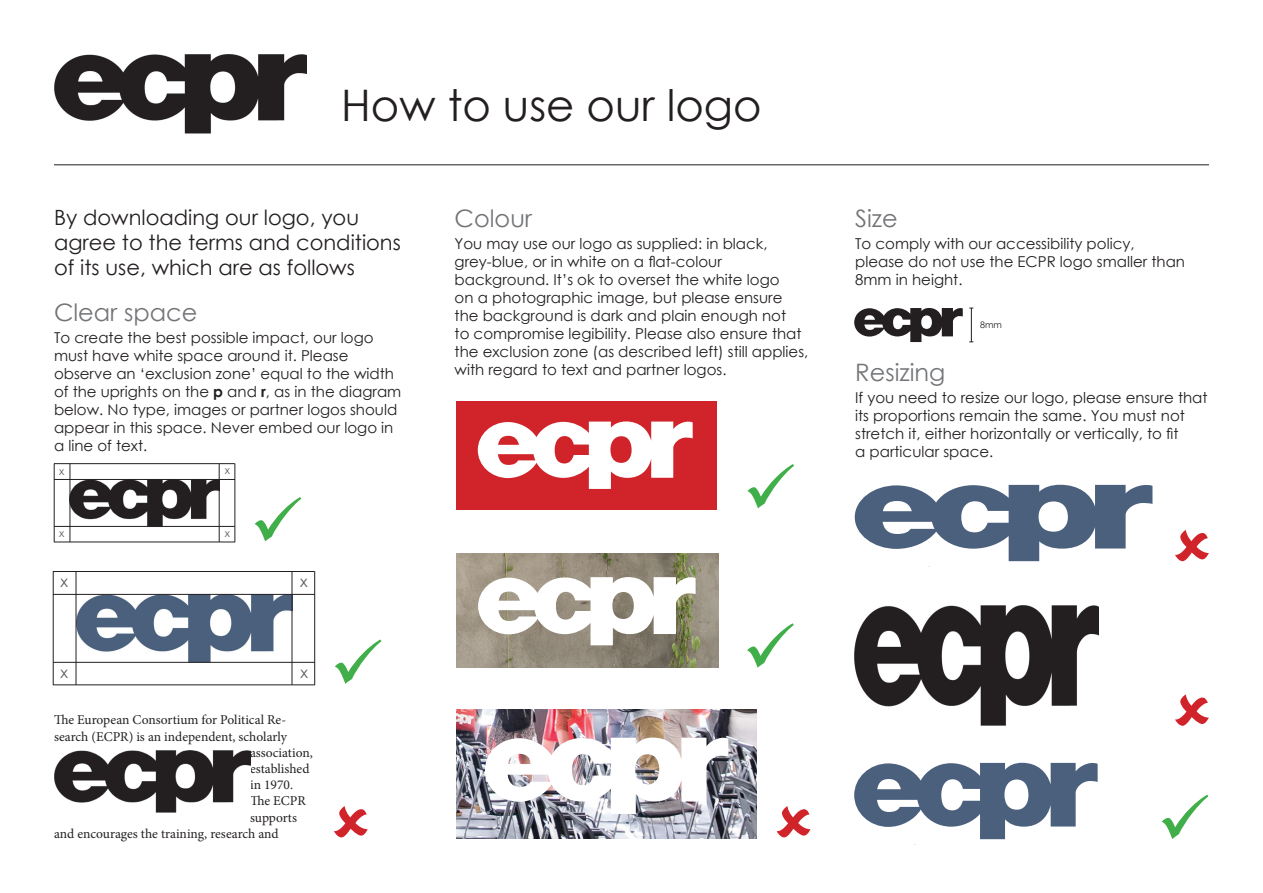
<style>
.page{position:relative;width:1263px;height:893px;background:#fff}
.page>*{position:absolute;margin:0;border:0;box-sizing:border-box;transform-origin:0 0}
.t1{font:43.5px "Century Gothic";color:#231f20}
.t2{font:24px "Century Gothic";color:#727477}
.t3{font:21px/25.2px "Century Gothic";color:#231f20}
.t4{font:15.6px "Century Gothic";color:#5c5c5f}
.t5{font:15px/18px "Century Gothic";color:#231f20}
.t6{font:13.5px "Minion Pro";color:#231f20}
.t7{font:10.8px "Century Gothic";color:#5c5c5f}
.t8{font:9px "Century Gothic";color:#231f20}
.s1{font-weight:700}
</style>
<div class="page">
<img style="left:54px;top:54px;width:252px;height:80px">
<hr style="left:54px;top:164px;width:1155px;height:1px;background:#231f20">
<hr style="left:54px;top:463px;width:181px;height:1px;background:#231f20">
<img style="left:71px;top:480px;width:148px;height:50px">
<hr style="left:54px;top:479px;width:181px;height:1px;background:#231f20">
<hr style="left:54px;top:542px;width:181px;height:1px;background:#231f20">
<hr style="left:54px;top:526px;width:181px;height:1px;background:#231f20">
<hr style="left:70px;top:463px;width:1px;height:79px;background:#231f20">
<hr style="left:54px;top:464px;width:1px;height:78px;background:#231f20">
<hr style="left:219px;top:464px;width:1px;height:78px;background:#231f20">
<hr style="left:235px;top:463px;width:1px;height:79px;background:#231f20">
<hr style="left:53px;top:571px;width:262px;height:1px;background:#231f20">
<hr style="left:53px;top:685px;width:262px;height:1px;background:#231f20">
<hr style="left:314px;top:571px;width:1px;height:114px;background:#231f20">
<img style="left:77px;top:595px;width:215px;height:67px">
<hr style="left:53px;top:594px;width:262px;height:1px;background:#231f20">
<hr style="left:53px;top:662px;width:262px;height:1px;background:#231f20">
<hr style="left:76px;top:571px;width:1px;height:114px;background:#231f20">
<hr style="left:53px;top:571px;width:1px;height:114px;background:#231f20">
<hr style="left:292px;top:571px;width:1px;height:114px;background:#231f20">
<img style="left:54px;top:751px;width:196px;height:62px">
<div style="left:456px;top:401px;width:261px;height:108px;background:#d1232a"></div>
<svg style="left:478px;top:421px;width:215px;height:68px"></svg>
<svg style="left:855px;top:485px;width:297px;height:76px"></svg>
<svg style="left:854px;top:763px;width:243px;height:76px"></svg>
<img style="left:456px;top:554px;width:263px;height:114px">
<svg style="left:478px;top:577px;width:218px;height:68px"></svg>
<img style="left:456px;top:710px;width:300px;height:128px">
<img style="left:485px;top:738px;width:243px;height:76px">
<svg style="left:854px;top:308px;width:109px;height:34px"></svg>
<img style="left:855px;top:606px;width:244px;height:120px">
<hr style="left:971px;top:308px;width:1px;height:34px;background:#231f20">
<h1 class="t1" style="left:341px;top:74px;width:422px">How to use our logo</h1>
<h3 class="t3" style="left:54px;top:204px;width:348px">By downloading our logo, you agree to the terms and conditions of its use, which are as follows</h3>
<h2 class="t2" style="left:54px;top:295px;width:145px">Clear space</h2>
<p class="t5" style="left:54px;top:329px;width:349px">To create the best possible impact, our logo must have white space around it. Please observe an ‘exclusion zone’ equal to the width of the uprights on the <span class="s1">p</span> and <span class="s1">r</span>, as in the diagram below. No type, images or partner logos should appear in this space. Never embed our logo in a line of text.</p>
<p class="t7" style="left:59px;top:463px;width:7px">x</p>
<p class="t7" style="left:225px;top:463px;width:7px">x</p>
<p class="t7" style="left:59px;top:526px;width:7px">x</p>
<p class="t7" style="left:225px;top:526px;width:7px">x</p>
<p class="t4" style="left:60px;top:571px;width:9px">x</p>
<p class="t4" style="left:300px;top:570px;width:9px">x</p>
<p class="t4" style="left:61px;top:661px;width:9px">x</p>
<p class="t4" style="left:300px;top:661px;width:9px">x</p>
<p class="t6" style="left:54px;top:711px;width:234px">The European Consortium for Political Re-</p>
<p class="t6" style="left:54px;top:727px;width:234px">search (ECPR) is an independent, scholarly</p>
<p class="t6" style="left:250px;top:743px;width:64px">association,</p>
<p class="t6" style="left:250px;top:760px;width:61px">established</p>
<p class="t6" style="left:250px;top:776px;width:45px">in 1970.</p>
<p class="t6" style="left:250px;top:792px;width:57px">The ECPR</p>
<p class="t6" style="left:250px;top:808px;width:48px">supports</p>
<p class="t6" style="left:54px;top:824px;width:226px">and encourages the training, research and</p>
<h2 class="t2" style="left:455px;top:202px;width:79px">Colour</h2>
<p class="t5" style="left:455px;top:235px;width:355px">You may use our logo as supplied: in black, grey‑blue, or in white on a flat-colour background. It’s ok to overset the white logo<br>on a photographic image, but please ensure the background is dark and plain enough not<br>to compromise legibility. Please also ensure that the exclusion zone (as described left) still applies, with regard to text and partner logos.</p>
<h2 class="t2" style="left:855px;top:202px;width:44px">Size</h2>
<p class="t5" style="left:855px;top:235px;width:331px">To comply with our accessibility policy, please do not use the ECPR logo smaller than<br>8mm in height.</p>
<p class="t8" style="left:980px;top:319px;width:23px">8mm</p>
<h2 class="t2" style="left:855px;top:356px;width:92px">Resizing</h2>
<p class="t5" style="left:855px;top:389px;width:354px">If you need to resize our logo, please ensure that its proportions remain the same. You must not stretch it, either horizontally or vertically, to fit<br>a particular space.</p>
</div>
